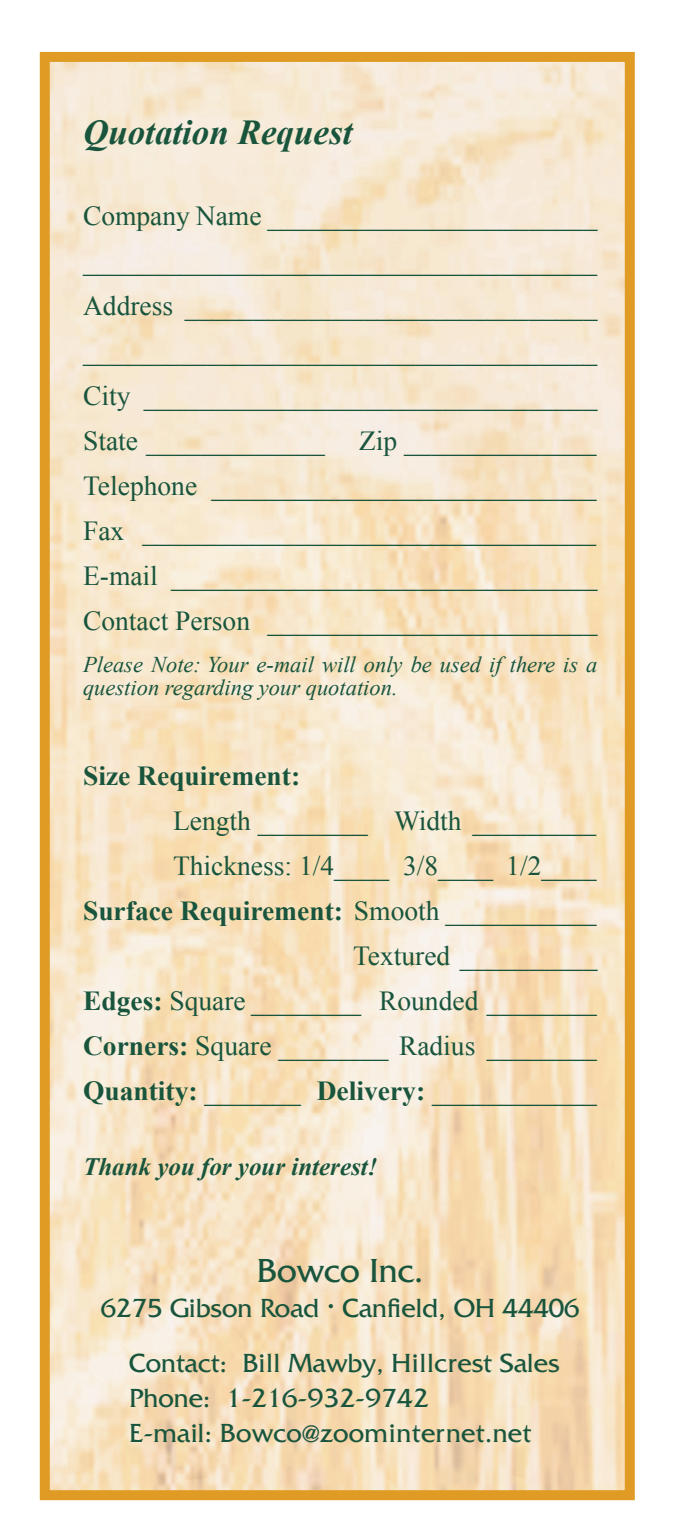
<style>
.page{position:relative;width:675px;height:1530px;background:#fff}
.page>*{position:absolute;margin:0;border:0;box-sizing:border-box;transform-origin:0 0}
.t1{font:italic 700 35px "Times New Roman";color:#19553d}
.t2{font:35px "Friz Quadrata";color:#19553d}
.t3{font:27.5px/45px "Times New Roman";color:#19553d}
.t4{font:27.5px/35px "Friz Quadrata";color:#19553d}
.t5{font:700 27.5px "Times New Roman";color:#19553d}
.t6{font:italic 700 25px "Times New Roman";color:#19553d}
.t7{font:italic 22.5px/22.5px "Times New Roman";color:#19553d}
.s1{font-weight:700}
.s2{font-size:22.5px}
.s3{font-size:25px}
</style>
<div class="page">
<img style="left:51px;top:63px;width:573px;height:1426px">
<div style="left:40px;top:52px;width:595px;height:1448px;border:10px solid #e09b24"></div>
<p class="t1" style="left:83px;top:112px;width:271px">Quotation Request</p>
<p class="t3" style="left:83px;top:193px;width:516px">Company Name ________________________ _____________________________________</p>
<p class="t3" style="left:83px;top:283px;width:516px">Address ______________________________ _____________________________________</p>
<p class="t3" style="left:83px;top:373px;width:516px">City _________________________________<br>State _____________</p>
<p class="t3" style="left:359px;top:418px;width:239px">Zip ______________</p>
<p class="t3" style="left:83px;top:463px;width:515px">Telephone ____________________________</p>
<p class="t3" style="left:83px;top:508px;width:515px">Fax _________________________________</p>
<p class="t3" style="left:83px;top:553px;width:516px">E-mail _______________________________</p>
<p class="t3" style="left:83px;top:598px;width:516px">Contact Person ________________________</p>
<p class="t7" style="left:83px;top:653px;width:516px">Please Note: Your e-mail will only be used if there is a question regarding your quotation.</p>
<p class="t5" style="left:83px;top:760px;width:219px">Size Requirement:</p>
<p class="t3" style="left:173px;top:798px;width:425px">Length ________ Width _________<br>Thickness: 1/4____ 3/8____ 1/2____</p>
<p class="t3" style="left:83px;top:888px;width:516px;text-align:right"><span class="s1">Surface Requirement:</span> Smooth ___________<br>Textured __________</p>
<p class="t3" style="left:83px;top:978px;width:515px"><span class="s1">Edges:</span> Square ________ Rounded ________</p>
<p class="t3" style="left:83px;top:1023px;width:515px"><span class="s1">Corners:</span> Square ________ Radius ________</p>
<p class="t3" style="left:83px;top:1068px;width:515px"><span class="s1">Quantity:</span> _______ <span class="s1">Delivery:</span> ____________</p>
<p class="t6" style="left:83px;top:1152px;width:296px">Thank you for your interest!</p>
<p class="t2" style="left:257px;top:1251px;width:168px">Bowco Inc.</p>
<p class="t4" style="left:101px;top:1291px;width:480px">6275 Gibson Road <span class="s2">•</span> Canfield, OH 44406</p>
<p class="t4" style="left:129px;top:1346px;width:432px">Contact: Bill Mawby, Hillcrest Sales</p>
<p class="t4" style="left:129px;top:1381px;width:403px">Phone: 1-216-932-9742<br>E-mail: Bowco<span class="s3">@</span>zoominternet.net</p>
</div>
